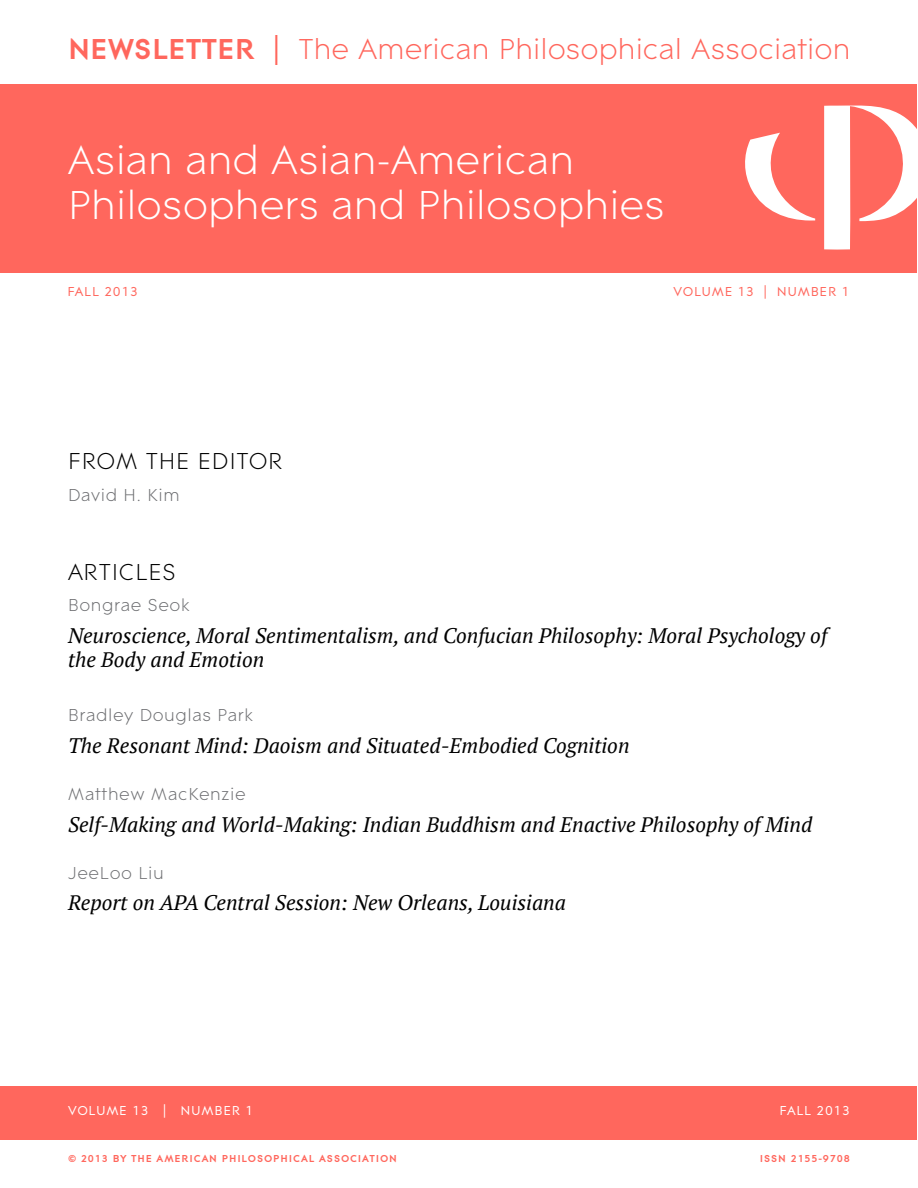
<style>
.page{position:relative;width:918px;height:1188px;background:#fff}
.page>*{position:absolute;margin:0;border:0;box-sizing:border-box;transform-origin:0 0}
.t1{font:42px/45px "Contax Pro 45 Lig";color:#fff}
.t2{font:30px "Contax Pro 45 Lig";color:#ff675d}
.t3{font:24px "Contax Pro 45 Lig";letter-spacing:.03em;color:#000}
.t4{font:italic 21px/24px "PT Serif";color:#000}
.t5{font:18px "Contax Pro 45 Lig";letter-spacing:.03em;color:#6d6e71}
.t6{font:13.5px "Contax Pro 55";letter-spacing:.05em;color:#fff}
.t7{font:13.5px "Contax Pro 55";letter-spacing:.05em;color:#ff675d}
.t8{font:700 10.5px "Contax Pro 75";letter-spacing:.08em;color:#ff675d}
.s1{font-family:"Contax Pro 75";font-weight:700}
.s2{font-family:"Contax Pro 55"}
</style>
<div class="page">
<div style="left:1px;top:84px;width:916px;height:189px;background:#ff675d"></div>
<svg style="left:824px;top:105px;width:93px;height:145px"></svg>
<svg style="left:745px;top:133px;width:70px;height:88px"></svg>
<div style="left:1px;top:1086px;width:916px;height:54px;background:#ff675d"></div>
<h2 class="t2" style="left:68px;top:31px;width:784px"><span class="s1">N EWSLETTER</span> <span class="s2">|</span> The American Philosophical Association</h2>
<h1 class="t1" style="left:68px;top:137px;width:598px">Asian and Asian-American<br>Philosophers and Philosophies</h1>
<p class="t7" style="left:67px;top:283px;width:17px">FALL</p>
<p class="t7" style="left:104px;top:283px;width:35px">2013</p>
<p class="t7" style="left:673px;top:283px;width:20px">VOLUME</p>
<p class="t7" style="left:738px;top:283px;width:61px">13 | NUMBER</p>
<p class="t7" style="left:842px;top:283px;width:9px">1</p>
<p class="t3" style="left:68px;top:447px;width:216px">FROM THE EDITOR</p>
<p class="t5" style="left:68px;top:484px;width:113px">David H. Kim</p>
<p class="t3" style="left:68px;top:557px;width:110px">ARTICLEs</p>
<p class="t5" style="left:68px;top:594px;width:123px">Bongrae Seok</p>
<p class="t4" style="left:68px;top:623px;width:761px">Neuroscience, Moral Sentimentalism, and Confucian Philosophy: Moral Psychology of the Body and Emotion</p>
<p class="t5" style="left:68px;top:705px;width:187px">Bradley Douglas Park</p>
<p class="t4" style="left:68px;top:733px;width:563px">The Resonant Mind: Daoism and Situated-Embodied Cognition</p>
<p class="t5" style="left:68px;top:783px;width:179px">Matthew MacKenzie</p>
<p class="t4" style="left:68px;top:812px;width:746px">Self-Making and World-Making: Indian Buddhism and Enactive Philosophy of Mind</p>
<p class="t5" style="left:68px;top:862px;width:97px">JeeLoo Liu</p>
<p class="t4" style="left:68px;top:891px;width:500px">Report on APA Central Session: New Orleans, Louisiana</p>
<p class="t6" style="left:68px;top:1102px;width:187px">VOLUME 13 | NUMBER 1</p>
<p class="t6" style="left:780px;top:1102px;width:72px">FALL 2013</p>
<p class="t8" style="left:68px;top:1152px;width:343px">© 2013 BY THE AMERICAN PHILOSOPHICAL ASSOCIATION ISSN</p>
<p class="t8" style="left:791px;top:1152px;width:61px">2155-9708</p>
</div>
